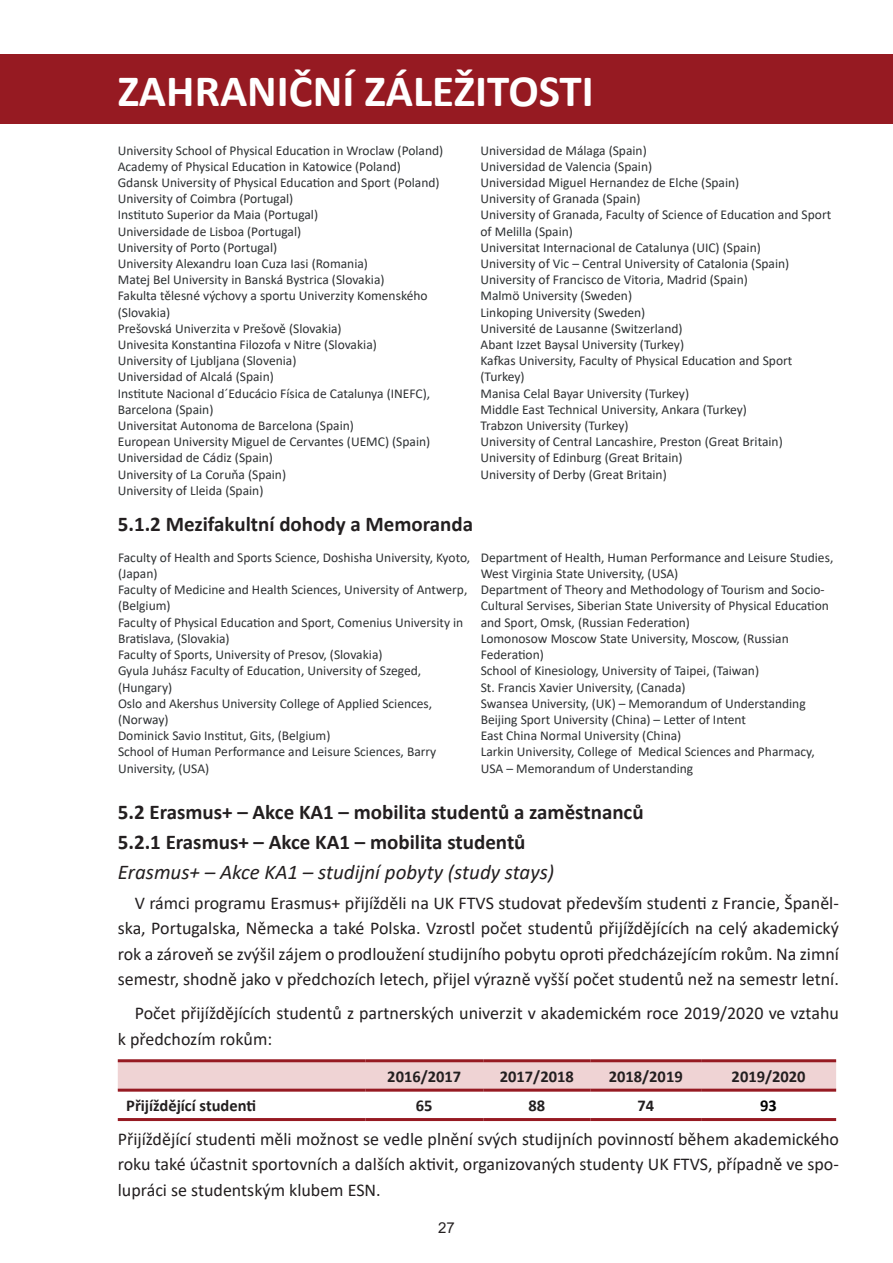
<style>
.page{position:relative;width:893px;height:1263px;background:#fff}
.page>*{position:absolute;margin:0;border:0;box-sizing:border-box;transform-origin:0 0}
.t1{font:700 45px "Calibri";color:#fff}
.t2{font:700 21px/29.7px "Calibri";color:#231f20}
.t3{font:italic 21px "Calibri";color:#231f20}
.t4{font:18px/25.5px "Calibri";color:#231f20;text-align:justify}
.t5{font:700 16.5px "Calibri";color:#231f20}
.t6{font:700 16.5px "Calibri";color:#000}
.t7{font:15px "Arial";color:#231f20}
.t8{font:13.5px/16.2px "Calibri";color:#2e3133}
</style>
<div class="page">
<div style="left:0;top:54px;width:893px;height:69px;background:#961a22"></div>
<svg style="left:118px;top:1062px;width:718px;height:27px;background:#eccecf"></svg>
<hr style="left:118px;top:1059px;width:247px;height:3px;background:#961a22">
<hr style="left:365px;top:1059px;width:118px;height:3px;background:#961a22">
<hr style="left:483px;top:1059px;width:107px;height:3px;background:#961a22">
<hr style="left:590px;top:1059px;width:111px;height:3px;background:#961a22">
<hr style="left:701px;top:1059px;width:135px;height:3px;background:#961a22">
<hr style="left:118px;top:1089px;width:247px;height:3px;background:#961a22">
<hr style="left:365px;top:1089px;width:118px;height:3px;background:#961a22">
<hr style="left:483px;top:1089px;width:107px;height:3px;background:#961a22">
<hr style="left:590px;top:1089px;width:111px;height:3px;background:#961a22">
<hr style="left:701px;top:1089px;width:135px;height:3px;background:#961a22">
<hr style="left:118px;top:1118px;width:247px;height:3px;background:#961a22">
<hr style="left:365px;top:1118px;width:118px;height:3px;background:#961a22">
<hr style="left:483px;top:1118px;width:107px;height:3px;background:#961a22">
<hr style="left:590px;top:1118px;width:111px;height:3px;background:#961a22">
<hr style="left:701px;top:1118px;width:135px;height:3px;background:#961a22">
<h1 class="t1" style="left:118px;top:59px;width:478px">ZAHRANIČNÍ ZÁLEŽITOSTI</h1>
<p class="t8" style="left:118px;top:142px;width:327px">University School of Physical Education in Wroclaw (Poland)<br>Academy of Physical Education in Katowice (Poland)<br>Gdansk University of Physical Education and Sport (Poland)<br>University of Coimbra (Portugal)<br>Instituto Superior da Maia (Portugal)<br>Universidade de Lisboa (Portugal)<br>University of Porto (Portugal)<br>University Alexandru Ioan Cuza Iasi (Romania)<br>Matej Bel University in Banská Bystrica (Slovakia)<br>Fakulta tělesné výchovy a sportu Univerzity Komenského (Slovakia)<br>Prešovská Univerzita v Prešově (Slovakia)<br>Univesita Konstantina Filozofa v Nitre (Slovakia)<br>University of Ljubljana (Slovenia)<br>Universidad of Alcalá (Spain)<br>Institute Nacional d´Educácio Física de Catalunya (INEFC), Barcelona (Spain)<br>Universitat Autonoma de Barcelona (Spain)<br>European University Miguel de Cervantes (UEMC) (Spain)<br>Universidad de Cádiz (Spain)<br>University of La Coruňa (Spain)<br>University of Lleida (Spain)</p>
<p class="t8" style="left:480px;top:142px;width:352px">Universidad de Málaga (Spain)<br>Universidad de Valencia (Spain)<br>Universidad Miguel Hernandez de Elche (Spain)<br>University of Granada (Spain)<br>University of Granada, Faculty of Science of Education and Sport of Melilla (Spain)<br>Universitat Internacional de Catalunya (UIC) (Spain)<br>University of Vic – Central University of Catalonia (Spain)<br>University of Francisco de Vitoria, Madrid (Spain)<br>Malmö University (Sweden)<br>Linkoping University (Sweden)<br>Université de Lausanne (Switzerland)<br>Abant Izzet Baysal University (Turkey)<br>Kafkas University, Faculty of Physical Education and Sport (Turkey)<br>Manisa Celal Bayar University (Turkey)<br>Middle East Technical University, Ankara (Turkey)<br>Trabzon University (Turkey)<br>University of Central Lancashire, Preston (Great Britain)<br>University of Edinburg (Great Britain)<br>University of Derby (Great Britain)</p>
<h2 class="t2" style="left:118px;top:508px;width:357px">5.1.2 Mezifakultní dohody a Memoranda</h2>
<p class="t8" style="left:118px;top:549px;width:354px">Faculty of Health and Sports Science, Doshisha University, Kyoto, (Japan)<br>Faculty of Medicine and Health Sciences, University of Antwerp, (Belgium)<br>Faculty of Physical Education and Sport, Comenius University in Bratislava, (Slovakia)<br>Faculty of Sports, University of Presov, (Slovakia)<br>Gyula Juhász Faculty of Education, University of Szeged, (Hungary)<br>Oslo and Akershus University College of Applied Sciences, (Norway)<br>Dominick Savio Institut, Gits, (Belgium)<br>School of Human Performance and Leisure Sciences, Barry University, (USA)</p>
<p class="t8" style="left:481px;top:549px;width:354px">Department of Health, Human Performance and Leisure Studies, West Virginia State University, (USA)<br>Department of Theory and Methodology of Tourism and Socio-Cultural Servises, Siberian State University of Physical Education and Sport, Omsk, (Russian Federation)<br>Lomonosow Moscow State University, Moscow, (Russian Federation)<br>School of Kinesiology, University of Taipei, (Taiwan)<br>St. Francis Xavier University, (Canada)<br>Swansea University, (UK) – Memorandum of Understanding Beijing Sport University (China) – Letter of Intent<br>East China Normal University (China)<br>Larkin University, College of Medical Sciences and Pharmacy, USA – Memorandum of Understanding</p>
<h2 class="t2" style="left:118px;top:797px;width:527px">5.2 Erasmus+ – Akce KA1 – mobilita studentů a zaměstnanců<br>5.2.1 Erasmus+ – Akce KA1 – mobilita studentů</h2>
<h2 class="t3" style="left:118px;top:857px;width:438px">Erasmus+ – Akce KA1 – studijní pobyty (study stays)</h2>
<p class="t4" style="left:118px;top:889px;width:723px;text-indent:17px">V rámci programu Erasmus+ přijížděli na UK FTVS studovat především studenti z Francie, Španěl&shy;ska, Portugalska, Německa a také Polska. Vzrostl počet studentů přijíždějících na celý akademický rok a zároveň se zvýšil zájem o prodloužení studijního pobytu oproti předcházejícím rokům. Na zimní semestr, shodně jako v předchozích letech, přijel výrazně vyšší počet studentů než na semestr letní.</p>
<h3 class="t4" style="left:118px;top:1000px;width:723px;text-indent:17px">Počet přijíždějících studentů z partnerských univerzit v akademickém roce 2019/2020 ve vztahu k předchozím rokům:</h3>
<p class="t5" style="left:387px;top:1064px;width:76px">2016/2017</p>
<p class="t5" style="left:500px;top:1064px;width:76px">2017/2018</p>
<p class="t5" style="left:609px;top:1064px;width:76px">2018/2019</p>
<p class="t5" style="left:732px;top:1064px;width:76px">2019/2020</p>
<p class="t5" style="left:126px;top:1094px;width:131px">Přijíždějící studenti</p>
<p class="t5" style="left:416px;top:1094px;width:18px">65</p>
<p class="t5" style="left:528px;top:1094px;width:18px">88</p>
<p class="t5" style="left:637px;top:1094px;width:18px">74</p>
<p class="t6" style="left:760px;top:1094px;width:18px">93</p>
<p class="t4" style="left:118px;top:1125px;width:723px">Přijíždějící studenti měli možnost se vedle plnění svých studijních povinností během akademického roku také účastnit sportovních a dalších aktivit, organizovaných studenty UK FTVS, případně ve spo&shy;lupráci se studentským klubem ESN.</p>
<p class="t7" style="left:438px;top:1217px;width:18px">27</p>
</div>
